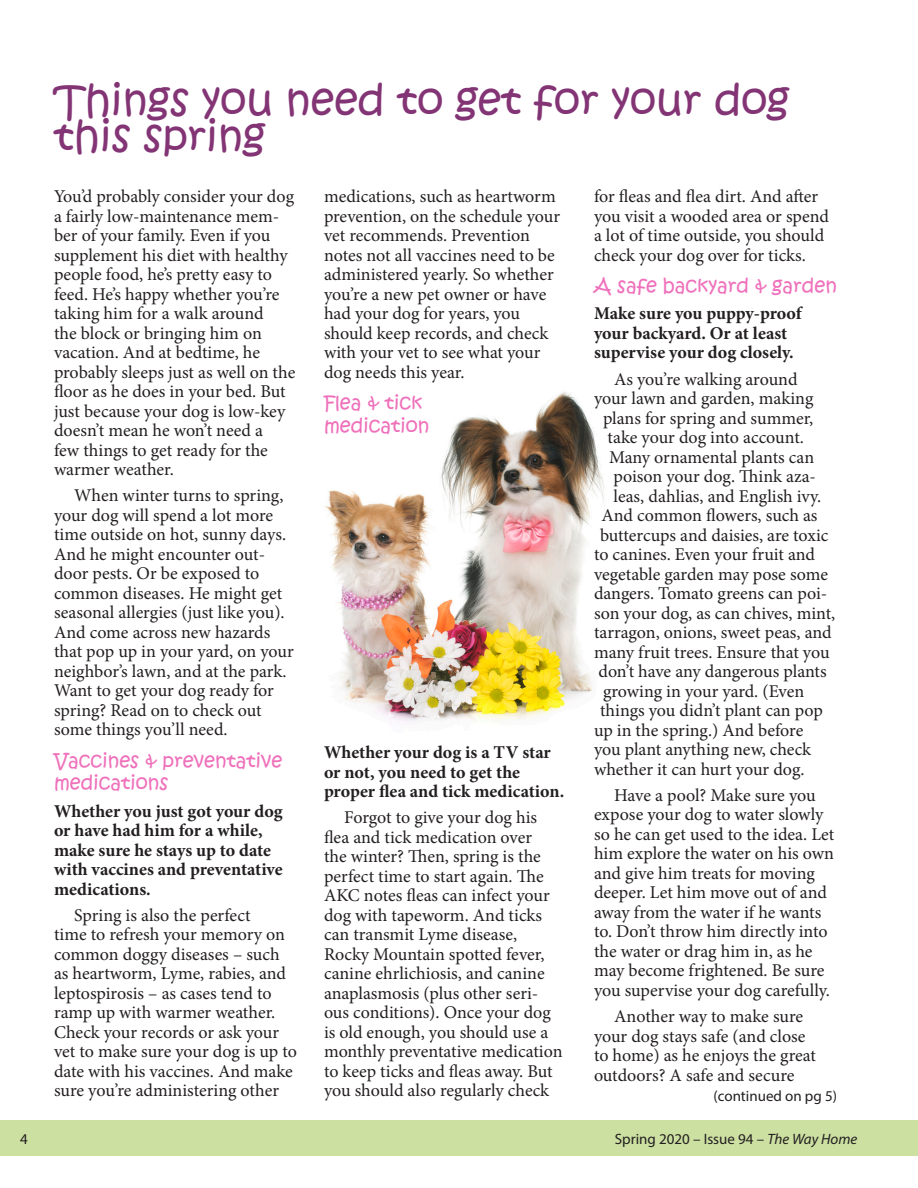
<style>
.page{position:relative;width:918px;height:1188px;background:#fff}
.page>*{position:absolute;margin:0;border:0;box-sizing:border-box;transform-origin:0 0}
.headlines{font:42px/36px "Kristen ITC";color:#833475}
.subhead{font:19.5px/22.5px "Kristen ITC";color:#ef70bb}
.body{font:18px/19.5px "Minion Pro";letter-spacing:-.005em;color:#231f20}
.body_bold{font:700 18px/19.5px "Minion Pro";color:#231f20}
.t1{font:15px "Myriad Pro";color:#231f20}
.s1{font-style:italic}
</style>
<div class="page">
<div style="left:0;top:1120px;width:918px;height:36px;background:#cce0a2"></div>
<img style="left:324px;top:391px;width:280px;height:331px">
<p class="headlines" style="left:54px;top:83px;width:737px">Things you need to get for your dog this spring</p>
<p class="body" style="left:54px;top:187px;width:243px">You’d probably consider your dog a fairly low-maintenance mem&shy;ber of your family. Even if you supplement his diet with healthy people food, he’s pretty easy to feed. He’s happy whether you’re taking him for a walk around<br>the block or bringing him on vacation. And at bedtime, he probably sleeps just as well on the floor as he does in your bed. But just because your dog is low-key doesn’t mean he won’t need a<br>few things to get ready for the warmer weather.</p>
<p class="body" style="left:54px;top:486px;width:241px;text-indent:20px">When winter turns to spring, your dog will spend a lot more time outside on hot, sunny days.<br>And he might encounter out&shy;door pests. Or be exposed to common diseases. He might get seasonal allergies (just like you).<br>And come across new hazards that pop up in your yard, on your neighbor’s lawn, and at the park.<br>Want to get your dog ready for spring? Read on to check out some things you’ll need.</p>
<p class="subhead" style="left:54px;top:750px;width:230px">Vaccines &amp; preventative medications</p>
<p class="body_bold" style="left:54px;top:801px;width:230px">Whether you just got your dog or have had him for a while, make sure he stays up to date with vaccines and preventative medications.</p>
<p class="body" style="left:54px;top:906px;width:244px;text-indent:20px">Spring is also the perfect<br>time to refresh your memory on common doggy diseases – such as heartworm, Lyme, rabies, and leptospirosis – as cases tend to ramp up with warmer weather.<br>Check your records or ask your vet to make sure your dog is up to date with his vaccines. And make sure you’re administering other</p>
<p class="body" style="left:324px;top:187px;width:238px">medications, such as heartworm prevention, on the schedule your vet recommends. Prevention notes not all vaccines need to be administered yearly. So whether you’re a new pet owner or have had your dog for years, you should keep records, and check with your vet to see what your dog needs this year.</p>
<p class="subhead" style="left:324px;top:392px;width:107px">Flea &amp; tick medication</p>
<p class="body_bold" style="left:324px;top:742px;width:242px">Whether your dog is a TV star or not, you need to get the proper flea and tick medication.</p>
<p class="body" style="left:324px;top:808px;width:240px;text-indent:20px">Forgot to give your dog his flea and tick medication over<br>the winter? Then, spring is the perfect time to start again. The<br>AKC notes fleas can infect your dog with tapeworm. And ticks can transmit Lyme disease,<br>Rocky Mountain spotted fever, canine ehrlichiosis, and canine anaplasmosis (plus other seri&shy;ous conditions). Once your dog is old enough, you should use a monthly preventative medication to keep ticks and fleas away. But you should also regularly check</p>
<p class="body" style="left:594px;top:187px;width:237px">for fleas and flea dirt. And after you visit a wooded area or spend a lot of time outside, you should check your dog over for ticks.</p>
<p class="subhead" style="left:594px;top:275px;width:245px">A safe backyard &amp; garden</p>
<p class="body_bold" style="left:594px;top:304px;width:209px">Make sure you puppy-proof your backyard. Or at least supervise your dog closely.</p>
<p class="body" style="left:614px;top:369px;width:185px">As you’re walking around</p>
<p class="body" style="left:594px;top:389px;width:221px">your lawn and garden, making</p>
<p class="body" style="left:603px;top:408px;width:212px">plans for spring and summer,</p>
<p class="body" style="left:608px;top:428px;width:198px">take your dog into account.</p>
<p class="body" style="left:609px;top:447px;width:207px">Many ornamental plants can</p>
<p class="body" style="left:614px;top:467px;width:204px">poison your dog. Think aza-</p>
<p class="body" style="left:614px;top:486px;width:209px">leas, dahlias, and English ivy.</p>
<p class="body" style="left:602px;top:506px;width:218px">And common flowers, such as</p>
<p class="body" style="left:600px;top:525px;width:230px">buttercups and daisies, are toxic</p>
<p class="body" style="left:594px;top:545px;width:223px">to canines. Even your fruit and</p>
<p class="body" style="left:594px;top:564px;width:236px">vegetable garden may pose some</p>
<p class="body" style="left:594px;top:584px;width:235px">dangers. Tomato greens can poi-</p>
<p class="body" style="left:594px;top:603px;width:243px">son your dog, as can chives, mint,</p>
<p class="body" style="left:594px;top:623px;width:239px">tarragon, onions, sweet peas, and</p>
<p class="body" style="left:594px;top:642px;width:237px">many fruit trees. Ensure that you</p>
<p class="body" style="left:598px;top:662px;width:230px">don’t have any dangerous plants</p>
<p class="body" style="left:603px;top:681px;width:203px">growing in your yard. (Even</p>
<p class="body" style="left:600px;top:701px;width:224px">things you didn’t plant can pop</p>
<p class="body" style="left:594px;top:720px;width:211px">up in the spring.) And before</p>
<p class="body" style="left:594px;top:740px;width:219px">you plant anything new, check</p>
<p class="body" style="left:594px;top:759px;width:212px">whether it can hurt your dog.</p>
<p class="body" style="left:594px;top:786px;width:242px;text-indent:20px">Have a pool? Make sure you expose your dog to water slowly so he can get used to the idea. Let him explore the water on his own and give him treats for moving deeper. Let him move out of and away from the water if he wants to. Don’t throw him directly into the water or drag him in, as he may become frightened. Be sure you supervise your dog carefully.</p>
<p class="body" style="left:594px;top:1007px;width:223px;text-indent:20px">Another way to make sure your dog stays safe (and close to home) as he enjoys the great outdoors? A safe and secure</p>
<p class="t1" style="left:714px;top:1087px;width:125px">(continued on pg 5)</p>
<p class="t1" style="left:20px;top:1129px;width:9px">4</p>
<p class="t1" style="left:615px;top:1129px;width:244px">Spring 2020 – Issue 94 – <span class="s1">The Way Home</span></p>
</div>
